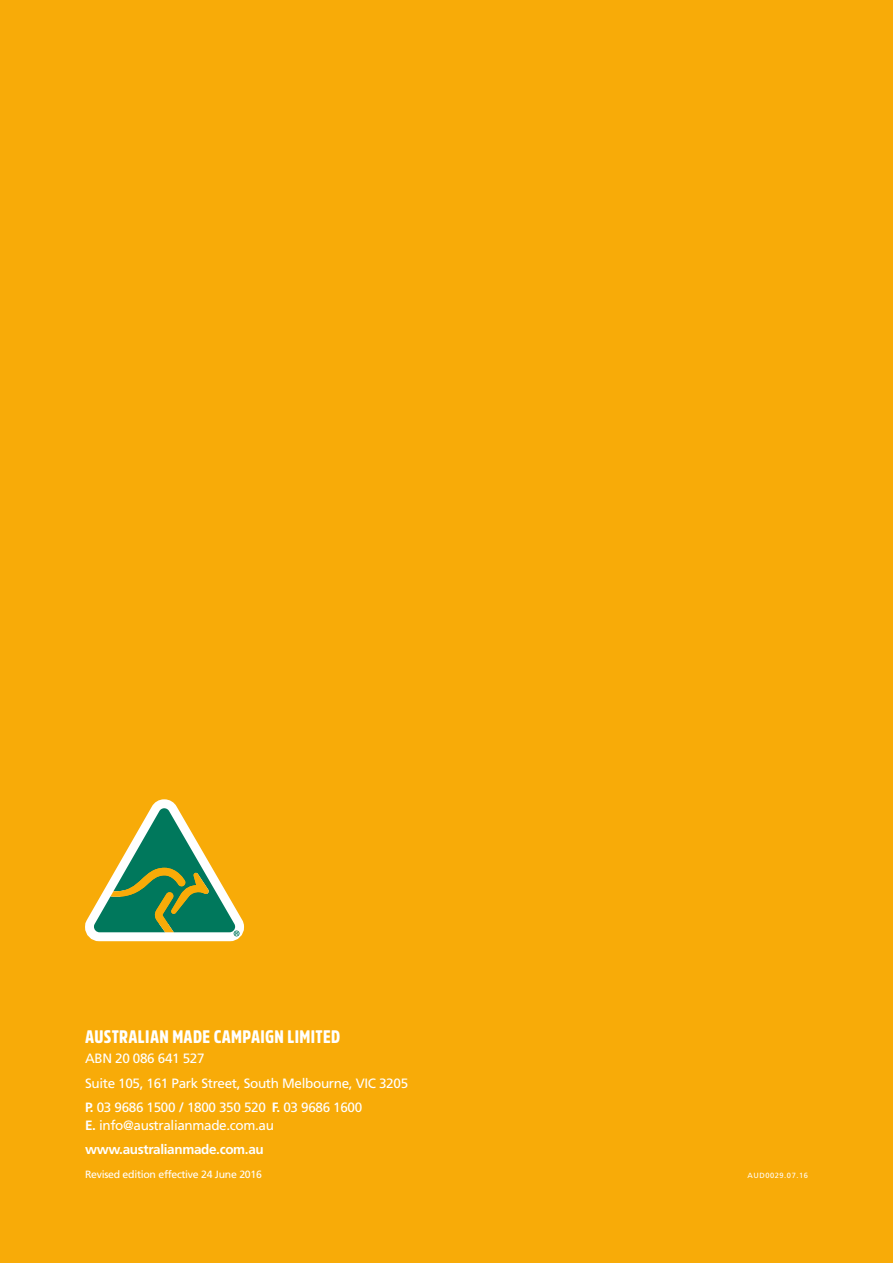
<style>
.page{position:relative;width:893px;height:1263px;background:#f8ab08}
.page>*{position:absolute;margin:0;border:0;box-sizing:border-box;transform-origin:0 0}
.t1{font:900 18px "Amsi Pro Cond";letter-spacing:.02em;color:#fff}
.t2{font:13.5px/24.5px "Frutiger LT Std";letter-spacing:-.025em;color:#fff}
.t3{font:700 13.5px/24.5px "Frutiger LT Std";letter-spacing:-.025em;color:#fff}
.t4{font:10.5px "Frutiger LT Std";letter-spacing:-.025em;color:#fff}
.t5{font:7.5px "Frutiger LT Std";letter-spacing:.075em;color:#fff}
.s1{font-weight:700}
.s2{font-weight:400}
</style>
<div class="page">
<svg style="left:85px;top:799px;width:159px;height:143px"></svg>
<h1 class="t1" style="left:85px;top:1024px;width:257px">AUSTRALIAN MADE CAMPAIGN LIMITED</h1>
<p class="t2" style="left:85px;top:1046px;width:325px">ABN 20 086 641 527<br>Suite 105, 161 Park Street, South Melbourne, VIC 3205<br><span class="s1">P.</span> 03 9686 1500 <span class="s1">/</span> 1800 350 520 <span class="s1">F.</span> 03 9686 1600</p>
<p class="t3" style="left:85px;top:1113px;width:190px">E. <span class="s2">info@australianmade.com.au </span>www.australianmade.com.au</p>
<p class="t4" style="left:85px;top:1168px;width:178px">Revised edition effective 24 June 2016</p>
<p class="t5" style="left:747px;top:1171px;width:62px">AUD0029.07.16</p>
</div>
